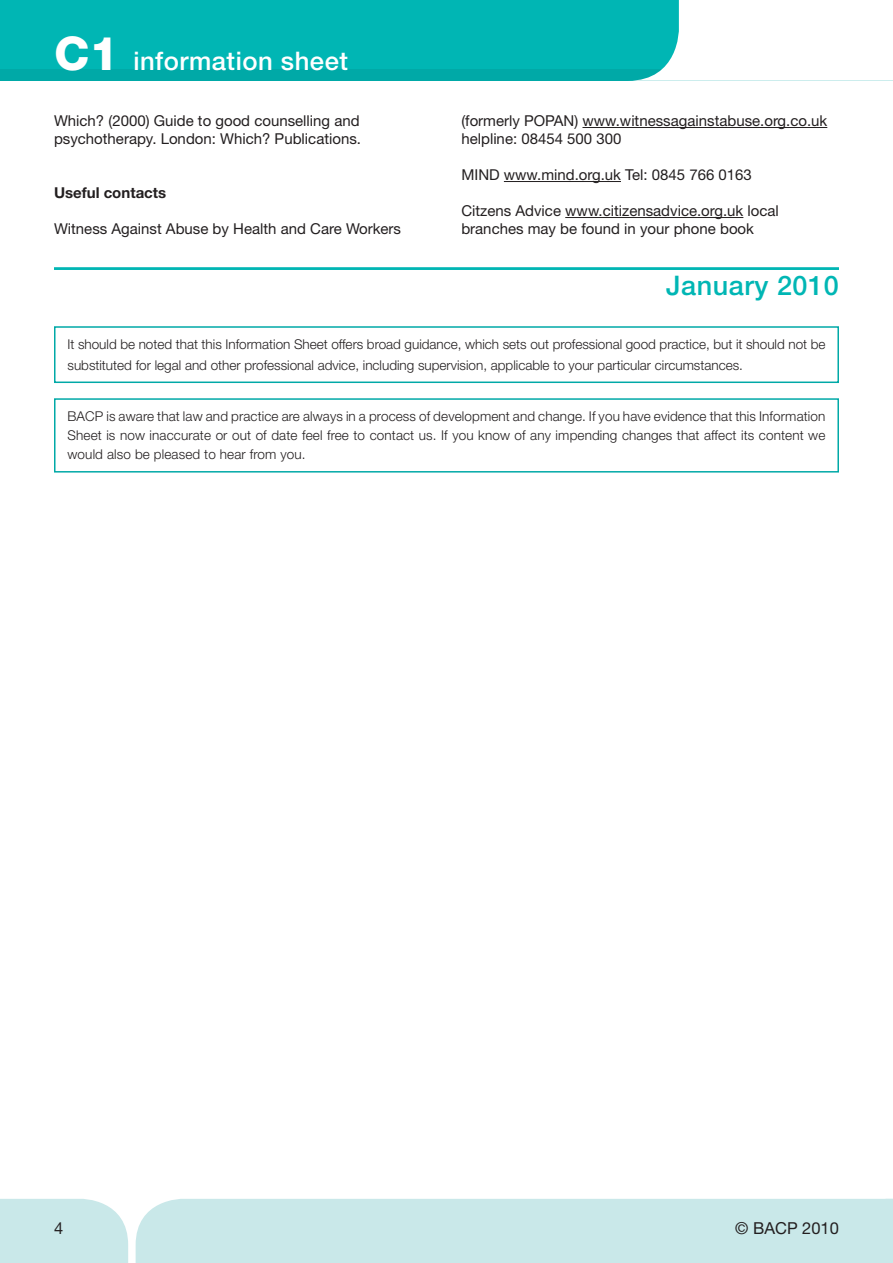
<style>
.page{position:relative;width:893px;height:1263px;background:#fff}
.page>*{position:absolute;margin:0;border:0;box-sizing:border-box;transform-origin:0 0}
.t1{font:500 27px "Helvetica Neue LT Std";letter-spacing:.02em;color:#00b6b4}
.t2{font:500 25.65px "Helvetica Neue LT Std";letter-spacing:.02em;color:#fff}
.t3{font:16.5px "Helvetica Neue LT Std";color:#231f20}
.t4{font:15px/18px "Helvetica Neue LT Std";color:#231f20}
.t5{font:700 15px "Helvetica Neue LT Std";color:#231f20}
.t6{font:300 13.5px/18.8px "Helvetica Neue LT Std";color:#231f20}
.s1{font-weight:800;font-size:46.5px}
</style>
<div class="page">
<div style="left:0;top:1199px;width:128px;height:64px;background:#c9e8e9"></div>
<div style="left:136px;top:1199px;width:749px;height:64px;background:#c9e8e9"></div>
<svg style="left:885px;top:1199px;width:8px;height:64px"></svg>
<div style="left:0;top:0;width:893px;height:81px;background:#00b6b4"></div>
<div style="left:0;top:70px;width:893px;height:11px;background:#00a9a7"></div>
<svg style="left:628px;top:0;width:265px;height:81px"></svg>
<hr style="left:582px;top:127px;width:245px;height:1px;background:#231f20">
<hr style="left:504px;top:181px;width:117px;height:1px;background:#231f20">
<hr style="left:565px;top:217px;width:178px;height:1px;background:#231f20">
<div style="left:54px;top:326px;width:785px;height:57px;border:2px solid #00a9a7"></div>
<div style="left:54px;top:398px;width:785px;height:74px;border:2px solid #00a9a7"></div>
<hr style="left:54px;top:267px;width:785px;height:3px;background:#00b6b4">
<h2 class="t2" style="left:54px;top:45px;width:295px"><span class="s1">C1</span> information sheet</h2>
<p class="t4" style="left:54px;top:111px;width:309px">Which? (2000) Guide to good counselling and psychotherapy. London: Which? Publications.</p>
<p class="t5" style="left:54px;top:183px;width:114px">Useful contacts</p>
<p class="t4" style="left:54px;top:219px;width:348px">Witness Against Abuse by Health and Care Workers</p>
<p class="t4" style="left:461px;top:111px;width:367px">(formerly POPAN) www.witnessagainstabuse.org.co.uk helpline: 08454 500 300</p>
<p class="t4" style="left:461px;top:165px;width:292px">MIND www.mind.org.uk Tel: 0845 766 0163</p>
<p class="t4" style="left:461px;top:201px;width:319px">Citzens Advice www.citizensadvice.org.uk local branches may be found in your phone book</p>
<h1 class="t1" style="left:666px;top:269px;width:174px">January 2010</h1>
<p class="t6" style="left:68px;top:334px;width:759px;line-height:20.1px">It should be noted that this Information Sheet offers broad guidance, which sets out professional good practice, but it should not be substituted for legal and other professional advice, including supervision, applicable to your particular circumstances.</p>
<p class="t6" style="left:68px;top:407px;width:759px;text-align:justify">BACP is aware that law and practice are always in a process of development and change. If you have evidence that this Information Sheet is now inaccurate or out of date feel free to contact us. If you know of any impending changes that affect its content we would also be pleased to hear from you.</p>
<p class="t3" style="left:54px;top:1218px;width:11px">4</p>
<p class="t3" style="left:735px;top:1218px;width:105px">© BACP 2010</p>
</div>
